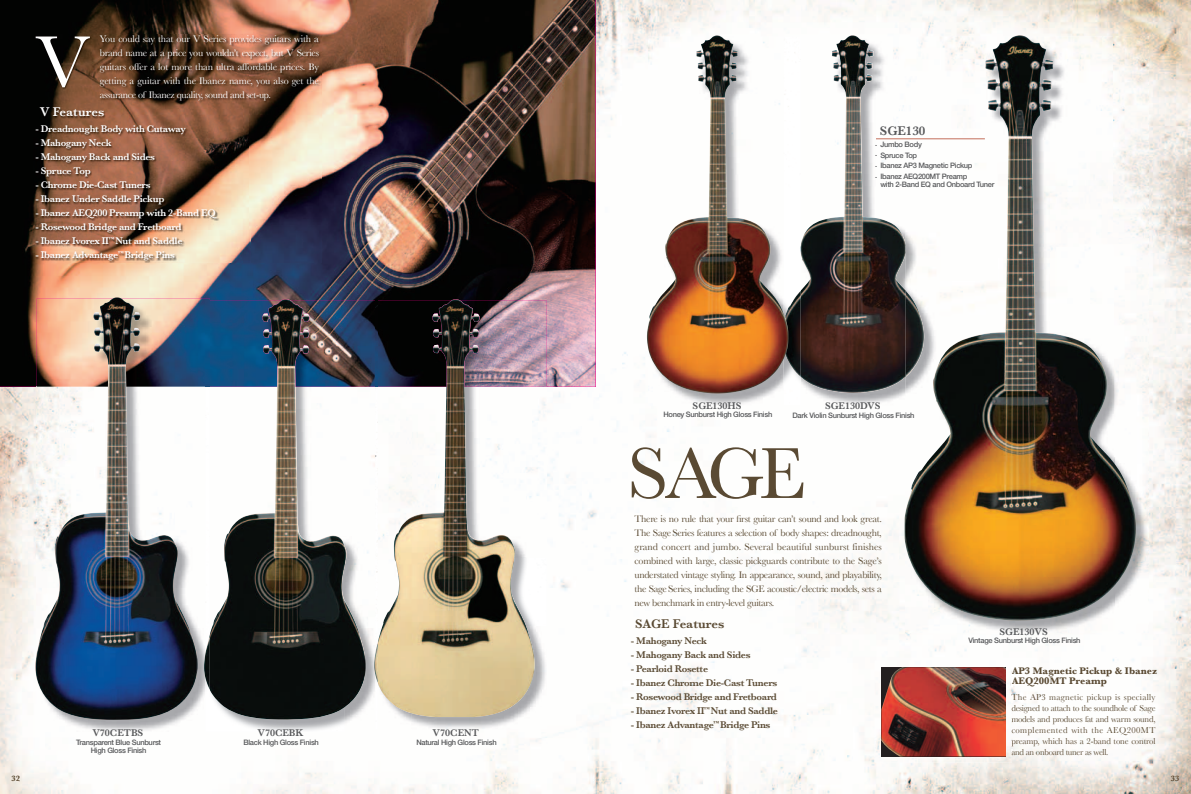
<style>
.page{position:relative;width:1191px;height:794px;background:#fff}
.page>*{position:absolute;margin:0;border:0;box-sizing:border-box;transform-origin:0 0}
.t1{font:75px "Baskerville";color:#5a4a33}
.t2{font:75px "Baskerville";color:#fff}
.t3{font:600 13px "Baskerville";color:#5a4a33}
.t4{font:600 13px "Baskerville";color:#fff}
.t5{font:600 13px "Baskerville";color:#57585a}
.t6{font:10px/14px "Baskerville";letter-spacing:-.03em;color:#5a4a33;text-align:justify}
.t7{font:600 10px "Baskerville";letter-spacing:-.03em;color:#fff}
.t8{font:10px/14px "Baskerville";letter-spacing:-.03em;color:#fff;text-align:justify}
.t9{font:600 10px "Baskerville";letter-spacing:-.03em;color:#5a4a33}
.t10{font:600 10px "Baskerville";color:#57585a}
.t11{font:700 10px/10px "Baskerville";color:#5a4a33}
.t12{font:9px/11px "Baskerville";letter-spacing:-.02em;color:#5a4a33;text-align:justify}
.t13{font:700 8px "Baskerville";color:#5a4a33}
.t14{font:500 7.5px/10.5px "Helvetica Neue";letter-spacing:-.04em;color:#57585a;text-align:center}
</style>
<div class="page">
<img style="left:0;top:0;width:1191px;height:794px">
<img style="left:0;top:0;width:595px;height:387px">
<img style="left:35px;top:35px;width:286px;height:228px">
<img style="left:800px;top:37px;width:104px;height:208px">
<img style="left:832px;top:35px;width:19px;height:62px">
<img style="left:905px;top:37px;width:243px;height:596px">
<img style="left:904px;top:36px;width:232px;height:584px">
<img style="left:648px;top:393px;width:152px;height:13px">
<img style="left:783px;top:37px;width:17px;height:368px">
<img style="left:788px;top:245px;width:12px;height:132px">
<img style="left:647px;top:35px;width:141px;height:358px">
<img style="left:290px;top:300px;width:85px;height:87px">
<img style="left:464px;top:387px;width:82px;height:171px">
<img style="left:510px;top:557px;width:36px;height:69px">
<img style="left:513px;top:626px;width:33px;height:103px">
<img style="left:378px;top:690px;width:34px;height:39px">
<img style="left:411px;top:705px;width:102px;height:24px">
<img style="left:460px;top:300px;width:86px;height:87px">
<img style="left:378px;top:300px;width:75px;height:390px">
<img style="left:295px;top:387px;width:80px;height:172px">
<img style="left:342px;top:559px;width:33px;height:69px">
<img style="left:344px;top:628px;width:34px;height:104px">
<img style="left:210px;top:696px;width:33px;height:36px">
<img style="left:243px;top:707px;width:102px;height:25px">
<img style="left:375px;top:300px;width:3px;height:341px">
<img style="left:375px;top:683px;width:3px;height:46px">
<img style="left:374px;top:641px;width:4px;height:42px">
<img style="left:210px;top:299px;width:75px;height:397px">
<img style="left:37px;top:387px;width:168px;height:241px">
<img style="left:37px;top:628px;width:168px;height:104px">
<img style="left:37px;top:298px;width:173px;height:89px">
<img style="left:205px;top:300px;width:5px;height:334px">
<img style="left:205px;top:690px;width:5px;height:42px">
<img style="left:204px;top:634px;width:6px;height:56px">
<img style="left:93px;top:297px;width:23px;height:49px">
<hr style="left:876px;top:138px;width:109px;height:1px;background:#c36f5b">
<img style="left:874px;top:660px;width:138px;height:102px">
<svg style="left:1006px;top:667px;width:6px;height:89px"></svg>
<img style="left:881px;top:667px;width:125px;height:89px">
<h1 class="t2" style="left:35px;top:18px;width:56px">V</h1>
<p class="t8" style="left:100px;top:32px;width:221px">You could say that our V Series provides guitars with a brand name at a price you wouldn’t expect, but V Series guitars offer a lot more than ultra affordable prices. By getting a guitar with the Ibanez name, you also get the assurance of Ibanez quality, sound and set-up.</p>
<p class="t7" style="left:35px;top:123px;width:152px">- Dreadnought Body with Cutaway</p>
<p class="t7" style="left:35px;top:137px;width:78px">- Mahogany Neck</p>
<p class="t7" style="left:35px;top:151px;width:121px">- Mahogany Back and Sides</p>
<p class="t7" style="left:35px;top:165px;width:57px">- Spruce Top</p>
<p class="t7" style="left:35px;top:179px;width:117px">- Chrome Die-Cast Tuners</p>
<p class="t7" style="left:35px;top:193px;width:130px">- Ibanez Under Saddle Pickup</p>
<p class="t7" style="left:35px;top:207px;width:182px">- Ibanez AEQ200 Preamp with 2-Band EQ</p>
<p class="t7" style="left:35px;top:221px;width:148px">- Rosewood Bridge and Fretboard</p>
<p class="t7" style="left:35px;top:235px;width:149px">- Ibanez Ivorex II<sup>™</sup> Nut and Saddle</p>
<p class="t7" style="left:35px;top:249px;width:141px">- Ibanez Advantage<sup>™</sup> Bridge Pins</p>
<h2 class="t4" style="left:40px;top:105px;width:66px">V Features</h2>
<p class="t10" style="left:92px;top:727px;width:52px">V70CETBS</p>
<p class="t14" style="left:76px;top:737px;width:86px;line-height:8.5px">Transparent Blue Sunburst<br>High Gloss Finish</p>
<p class="t10" style="left:257px;top:727px;width:48px">V70CEBK</p>
<p class="t14" style="left:243px;top:736px;width:77px">Black High Gloss Finish</p>
<p class="t10" style="left:432px;top:727px;width:48px">V70CENT</p>
<p class="t14" style="left:416px;top:736px;width:82px">Natural High Gloss Finish</p>
<h2 class="t5" style="left:880px;top:124px;width:47px">SGE130</h2>
<p class="t14" style="left:880px;top:139px;width:94px;text-align:left">Jumbo Body<br>Spruce Top<br>Ibanez AP3 Magnetic Pickup<br>Ibanez AEQ200MT Preamp</p>
<p class="t14" style="left:880px;top:179px;width:115px">with 2-Band EQ and Onboard Tuner</p>
<p class="t14" style="left:875px;top:138px;width:4px;text-align:justify">. . . .</p>
<p class="t10" style="left:692px;top:400px;width:50px">SGE130HS</p>
<p class="t14" style="left:663px;top:409px;width:110px">Honey Sunburst High Gloss Finish</p>
<p class="t10" style="left:825px;top:400px;width:57px">SGE130DVS</p>
<p class="t14" style="left:792px;top:410px;width:124px">Dark Violin Sunburst High Gloss Finish</p>
<h1 class="t1" style="left:627px;top:429px;width:180px">SAGE</h1>
<p class="t6" style="left:634px;top:512px;width:249px">There is no rule that your first guitar can’t sound and look great.<br>The SageSeries features a selection of body shapes: dreadnought, grand concert and jumbo. Several beautiful sunburst finishes combined with large, classic pickguards contribute to the Sage’s understated vintage styling. In appearance, sound, and playability, the SageSeries, including the SGE acoustic/electric models, sets a new benchmark in entry-level guitars.</p>
<p class="t9" style="left:631px;top:634px;width:78px">- Mahogany Neck</p>
<p class="t9" style="left:631px;top:648px;width:121px">- Mahogany Back and Sides</p>
<p class="t9" style="left:631px;top:662px;width:79px">- Pearloid Rosette</p>
<p class="t9" style="left:631px;top:676px;width:148px">- Ibanez Chrome Die-Cast Tuners</p>
<p class="t9" style="left:631px;top:690px;width:148px">- Rosewood Bridge and Fretboard</p>
<p class="t9" style="left:631px;top:704px;width:149px">- Ibanez Ivorex II<sup>™</sup> Nut and Saddle</p>
<p class="t9" style="left:631px;top:718px;width:141px">- Ibanez Advantage<sup>™</sup> Bridge Pins</p>
<h2 class="t3" style="left:635px;top:616px;width:91px">SAGE Features</h2>
<p class="t10" style="left:999px;top:626px;width:50px">SGE130VS</p>
<p class="t14" style="left:968px;top:635px;width:114px">Vintage Sunburst High Gloss Finish</p>
<p class="t11" style="left:1012px;top:665px;width:146px">AP3 Magnetic Pickup &amp; Ibanez<br>AEQ200MT Preamp</p>
<p class="t12" style="left:1011px;top:691px;width:146px">The AP3 magnetic pickup is specially designed to attach to the soundhole of Sage models and produces fat and warm sound, complemented with the AEQ200MT preamp, which has a 2-band tone control and an onboard tuner as well.</p>
<p class="t13" style="left:11px;top:773px;width:10px">32</p>
<p class="t13" style="left:1171px;top:773px;width:10px">33</p>
</div>
